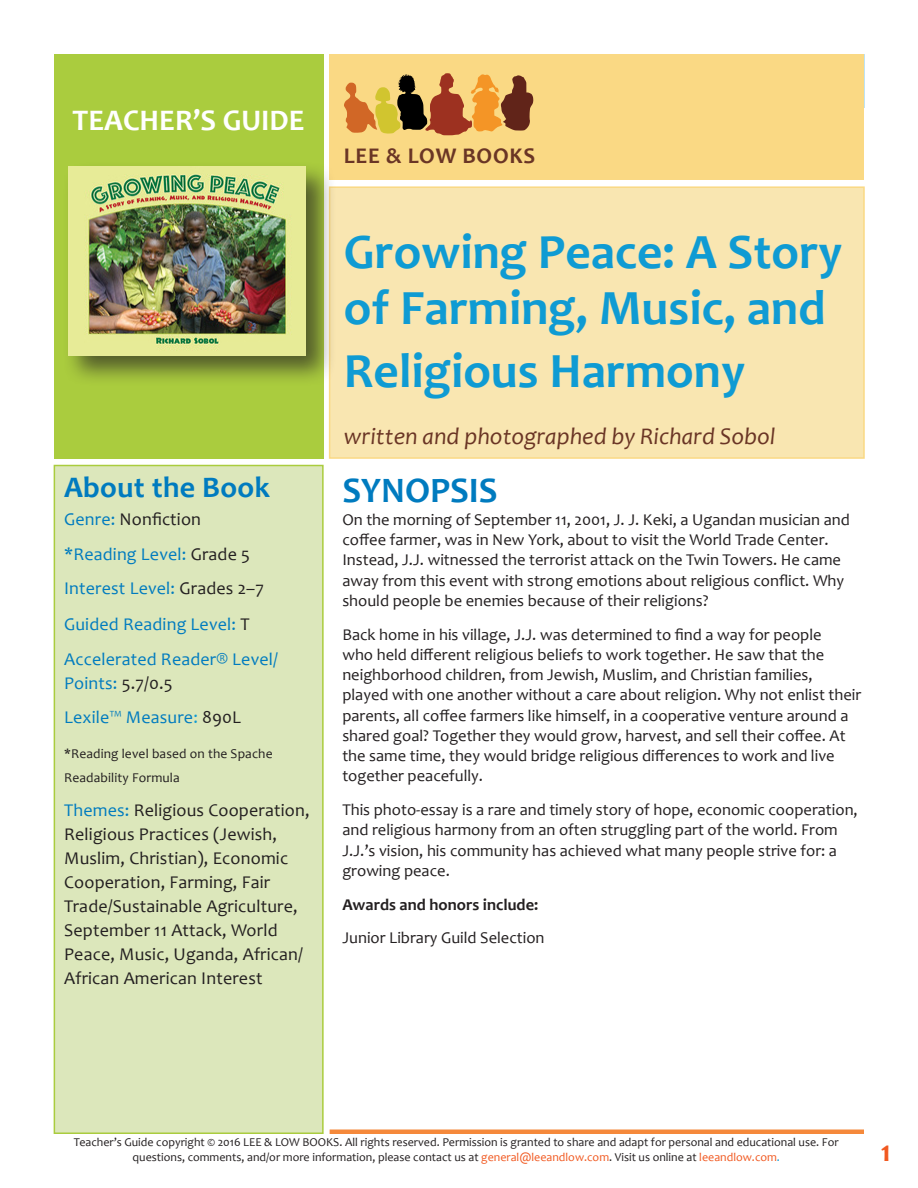
<style>
.page{position:relative;width:918px;height:1188px;background:#fff}
.page>*{position:absolute;margin:0;border:0;box-sizing:border-box;transform-origin:0 0}
.Book_Title_page_1{font:700 49.5px/55.5px "Candara";color:#0f9bd3}
.Blue_Single_Column_H{font:700 36px "Candara";color:#007bbf}
.t1{font:700 30px "Candara";color:#fff}
.blue_running_heads{font:700 30px "Candara";letter-spacing:.01em;color:#007bbf}
.t2{font:700 30px "Candara";color:#f15921}
.t3{font:italic 24px "Candara";color:#6a3525}
.t4{font:700 22.5px "Candara";letter-spacing:.03em;color:#6a3525}
.t5{font:18px/24px "Candara";letter-spacing:.01em;color:#231f20}
.t6{font:18px/24px "Candara";letter-spacing:.01em;color:#007bbf}
.text{font:16.5px/20.2px "Candara";color:#231f20}
.text-2{font:700 16.5px "Candara";color:#231f20}
.t7{font:13.5px/24px "Candara";letter-spacing:.01em;color:#231f20}
.t8{font:12px/14.4px "Candara";color:#231f20;text-align:center}
.s1{color:#007bbf}
.s2{color:#231f20}
.s3{color:#0f9bd3}
.s4{color:#f15921}
</style>
<div class="page">
<hr style="left:330px;top:1130px;width:534px;height:4px;background:#f5893b">
<div style="left:330px;top:54px;width:534px;height:126px;background:#fad984"></div>
<svg style="left:344px;top:73px;width:189px;height:62px"></svg>
<div style="left:54px;top:54px;width:270px;height:405px;background:#aacc3e"></div>
<div style="left:54px;top:466px;width:269px;height:667px;background:#dce7bb"></div>
<div style="left:54px;top:465px;width:270px;height:669px;border:2px solid #aacc3e"></div>
<div style="left:330px;top:187px;width:534px;height:271px;background:#f9e6b1"></div>
<div style="left:329px;top:186px;width:536px;height:273px;border:2px solid #fad984"></div>
<div style="left:63px;top:161px;width:274px;height:226px;background:#231f20;opacity:.65"></div>
<img style="left:68px;top:167px;width:238px;height:188px">
<p class="t1" style="left:73px;top:101px;width:234px">TEACHER’S GUIDE</p>
<p class="blue_running_heads" style="left:64px;top:468px;width:207px">About the Book</p>
<p class="t5" style="left:64px;top:507px;width:138px"><span class="s1">Genre:</span> Nonfiction</p>
<p class="t6" style="left:64px;top:542px;width:187px">*Reading Level: <span class="s2">Grade 5</span></p>
<p class="t6" style="left:64px;top:576px;width:201px">Interest Level: <span class="s2">Grades 2–7</span></p>
<p class="t6" style="left:64px;top:612px;width:187px">Guided Reading Level: <span class="s2">T</span></p>
<p class="t6" style="left:64px;top:647px;width:215px">Accelerated Reader® Level/<br>Points: <span class="s2">5.7/0.5</span></p>
<p class="t6" style="left:64px;top:705px;width:179px">Lexile™ Measure<span class="s3">:</span> <span class="s2">890L</span></p>
<p class="t7" style="left:64px;top:741px;width:210px">*Reading level based on the Spache<br>Readability Formula</p>
<p class="t5" style="left:64px;top:798px;width:247px"><span class="s1">Themes:</span> Religious Cooperation,<br>Religious Practices (Jewish,<br>Muslim, Christian), Economic<br>Cooperation, Farming, Fair<br>Trade/Sustainable Agriculture,<br>September 11 Attack, World<br>Peace, Music, Uganda, African/<br>African American Interest</p>
<p class="t4" style="left:344px;top:141px;width:193px">LEE &amp; LOW BOOKS</p>
<p class="Book_Title_page_1" style="left:344px;top:224px;width:500px">Growing Peace: A Story of Farming, Music, and</p>
<p class="Book_Title_page_1" style="left:344px;top:342px;width:403px">Religious Harmony</p>
<p class="t3" style="left:344px;top:421px;width:433px">written and photographed by Richard Sobol</p>
<p class="Blue_Single_Column_H" style="left:342px;top:467px;width:157px">SYNOPSIS</p>
<p class="text" style="left:342px;top:509px;width:509px">On the morning of September 11, 2001, J. J. Keki, a Ugandan musician and coffee farmer, was in New York, about to visit the World Trade Center.<br>Instead, J.J. witnessed the terrorist attack on the Twin Towers. He came away from this event with strong emotions about religious conflict. Why should people be enemies because of their religions?</p>
<p class="text" style="left:342px;top:624px;width:520px">Back home in his village, J.J. was determined to find a way for people<br>who held different religious beliefs to work together. He saw that the neighborhood children, from Jewish, Muslim, and Christian families, played with one another without a care about religion. Why not enlist their parents, all coffee farmers like himself, in a cooperative venture around a shared goal? Together they would grow, harvest, and sell their coffee. At the same time, they would bridge religious differences to work and live together peacefully.</p>
<p class="text" style="left:342px;top:799px;width:517px">This photo-essay is a rare and timely story of hope, economic cooperation, and religious harmony from an often struggling part of the world. From J.J.’s vision, his community has achieved what many people strive for: a growing peace.</p>
<p class="text-2" style="left:342px;top:894px;width:197px">Awards and honors include:</p>
<p class="text" style="left:342px;top:928px;width:204px">Junior Library Guild Selection</p>
<p class="t8" style="left:74px;top:1135px;width:766px">Teacher’s Guide copyright © 2016 LEE &amp; LOW BOOKS. All rights reserved. Permission is granted to share and adapt for personal and educational use. For questions, comments, and/or more information, please contact us at <span class="s4">general@leeandlow.com</span>. Visit us online at <span class="s4">leeandlow.com</span><span class="s3">.</span></p>
<p class="t2" style="left:881px;top:1133px;width:12px">1</p>
</div>
